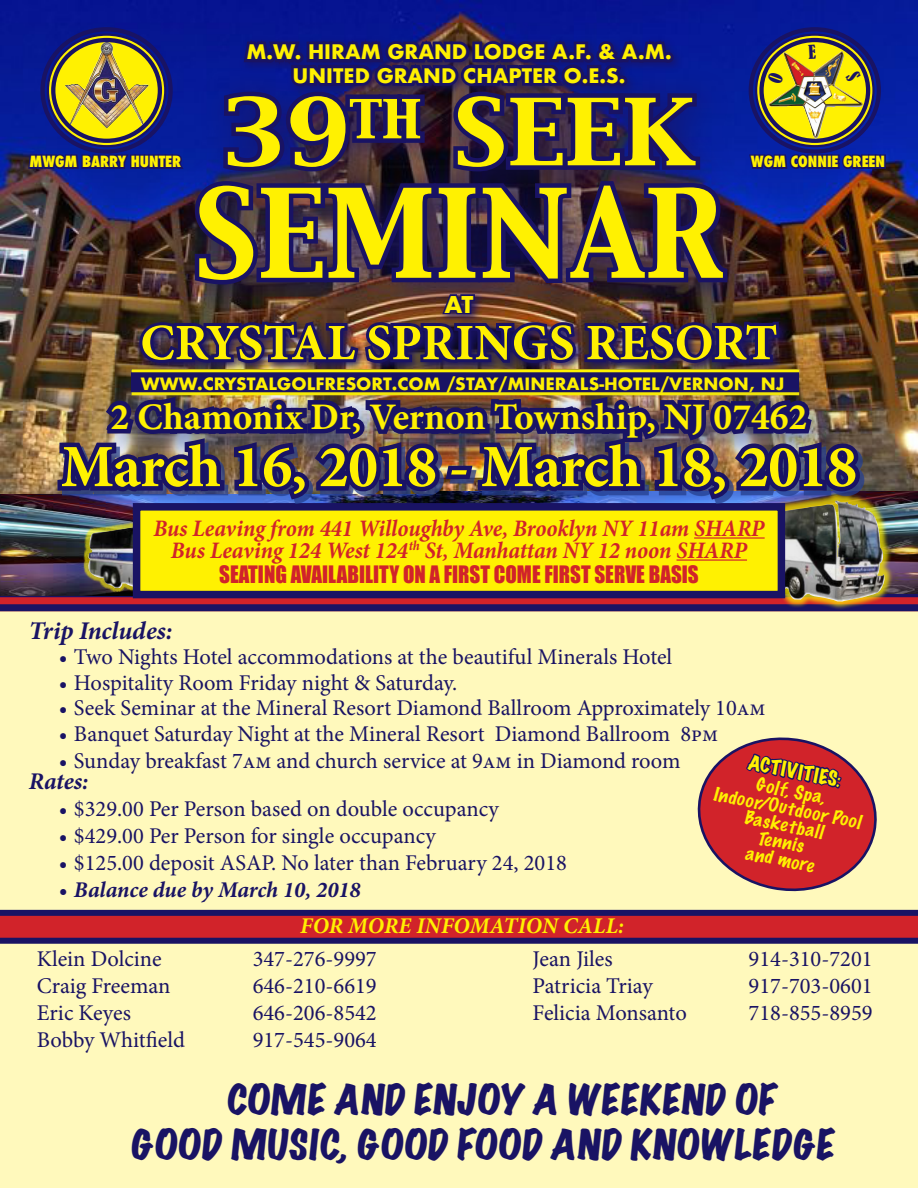
<style>
.page{position:relative;width:918px;height:1188px;background:#fff}
.page>*{position:absolute;margin:0;border:0;box-sizing:border-box;transform-origin:0 0}
.t1{font:108px "Capitals";color:#fff101;scale:1.05 1}
.t2{font:81px "Capitals";color:#fff101;scale:1.19 1}
.t3{font:700 60px "Minion Pro";letter-spacing:-.01em;color:#fff101}
.t4{font:700 51px "Minion Pro";letter-spacing:-.005em;color:#fff101}
.t5{font:expanded 37.5px "Marker Felt";color:#191364}
.t6{font:700 37.5px "Minion Pro";color:#fff101}
.t7{font:italic 700 25.5px "Minion Pro";letter-spacing:-.005em;color:#191364}
.t8{font:italic 700 24px "Minion Pro";letter-spacing:-.005em;color:#191364}
.t9{font:italic 700 23.7px "Minion Pro";letter-spacing:-.005em;color:#d1232a;scale:.95 1}
.t10{font:22.5px "Minion Pro";color:#191364}
.t11{font:italic 700 22.5px "Minion Pro";letter-spacing:-.005em;color:#191364}
.t12{font:italic 700 22.5px "Minion Pro";letter-spacing:.01em;color:#fff101}
.t13{font:700 22.5px "Futura";color:#fff101}
.t14{font:22.05px "Impact";color:#d1232a;scale:.95 1}
.t15{font:700 19.5px "Futura";color:#fff101}
.t16{font:expanded 18.45px "Marker Felt";color:#fff101}
.t17{font:100 17.25px "Marker Felt";color:#fff101;scale:1.1 1}
.t18{font:700 16.5px "Futura";color:#fff101}
.t19{font:800 condensed 15px "Futura";color:#fff101}
</style>
<div class="page">
<div style="left:0;top:608px;width:918px;height:580px;background:#fff9bc"></div>
<img style="left:0;top:0;width:918px;height:494px">
<div style="left:0;top:604px;width:918px;height:7px;background:#191364"></div>
<img style="left:0;top:494px;width:27px;height:102px">
<img style="left:896px;top:492px;width:22px;height:102px">
<svg style="left:0;top:910px;width:918px;height:34px;background:#911f3f"></svg>
<svg style="left:53px;top:909px;width:69px;height:35px;background:#932442"></svg>
<svg style="left:473px;top:909px;width:69px;height:35px;background:#932442"></svg>
<img style="left:27px;top:28px;width:869px;height:584px">
<svg style="left:697px;top:737px;width:180px;height:155px"></svg>
<p class="t15" style="left:246px;top:38px;width:427px">M.W. HIRAM GRAND LODGE A.F. &amp; A.M.</p>
<p class="t15" style="left:293px;top:61px;width:334px">UNITED GRAND CHAPTER O.E.S.</p>
<p class="t2" style="left:221px;top:78px;width:401px">39<sup>TH</sup> SEEK</p>
<p class="t1" style="left:195px;top:161px;width:505px">SEMINAR</p>
<p class="t13" style="left:444px;top:288px;width:31px">AT</p>
<p class="t4" style="left:140px;top:307px;width:639px">CRYSTAL SPRINGS RESORT</p>
<p class="t19" style="left:29px;top:152px;width:153px">MWGM BARRY HUNTER</p>
<p class="t19" style="left:751px;top:152px;width:136px">WGM CONNIE GREEN</p>
<p class="t18" style="left:141px;top:371px;width:645px">WWW.CRYSTALGOLFRESORT.COM /STAY/MINERALS-HOTEL/VERNON, NJ</p>
<p class="t6" style="left:111px;top:391px;width:698px">2 Chamonix Dr, Vernon Township, NJ 07462</p>
<p class="t3" style="left:61px;top:425px;width:798px">March 16, 2018 - March 18, 2018</p>
<p class="t9" style="left:153px;top:511px;width:645px">Bus Leaving from 441 Willoughby Ave, Brooklyn NY 11am SHARP</p>
<p class="t9" style="left:171px;top:533px;width:608px">Bus Leaving 124 West 124<sup>th</sup> St, Manhattan NY 12 noon SHARP</p>
<p class="t14" style="left:219px;top:557px;width:506px">SEATING AVAILABILITY ON A FIRST COME FIRST SERVE BASIS</p>
<p class="t7" style="left:29px;top:613px;width:145px">Trip Includes:</p>
<p class="t10" style="left:59px;top:642px;width:615px">• Two Nights Hotel accommodations at the beautiful Minerals Hotel</p>
<p class="t10" style="left:59px;top:668px;width:400px">• Hospitality Room Friday night &amp; Saturday.</p>
<p class="t10" style="left:59px;top:693px;width:708px">• Seek Seminar at the Mineral Resort Diamond Ballroom Approximately 10am</p>
<p class="t10" style="left:59px;top:719px;width:661px">• Banquet Saturday Night at the Mineral Resort Diamond Ballroom 8pm</p>
<p class="t10" style="left:59px;top:746px;width:623px">• Sunday breakfast 7am and church service at 9am in Diamond room</p>
<p class="t8" style="left:29px;top:764px;width:61px">Rates:</p>
<p class="t10" style="left:59px;top:794px;width:441px">• $329.00 Per Person based on double occupancy</p>
<p class="t10" style="left:59px;top:821px;width:378px">• $429.00 Per Person for single occupancy</p>
<p class="t10" style="left:59px;top:848px;width:509px">• $125.00 deposit ASAP. No later than February 24, 2018</p>
<p class="t11" style="left:59px;top:874px;width:303px">• Balance due by March 10, 2018</p>
<p class="t12" style="left:300px;top:910px;width:325px">FOR MORE INFOMATION CALL:</p>
<p class="t10" style="left:533px;top:944px;width:82px">Jean Jiles</p>
<p class="t10" style="left:749px;top:944px;width:126px">914-310-7201</p>
<p class="t10" style="left:533px;top:971px;width:122px">Patricia Triay</p>
<p class="t10" style="left:749px;top:971px;width:126px">917-703-0601</p>
<p class="t10" style="left:533px;top:998px;width:156px">Felicia Monsanto</p>
<p class="t10" style="left:749px;top:998px;width:126px">718-855-8959</p>
<p class="t16" style="left:751px;top:748px;width:92px;rotate:11deg">ACTIVITIES</p>
<p class="t17" style="left:759px;top:771px;width:66px;rotate:11deg">Golf, Spa,</p>
<p class="t17" style="left:716px;top:780px;width:138px;rotate:11deg">Indoor/Outdoor Pool</p>
<p class="t17" style="left:747px;top:804px;width:75px;rotate:11deg">Basketball</p>
<p class="t17" style="left:761px;top:824px;width:44px;rotate:11deg">Tennis</p>
<p class="t17" style="left:748px;top:839px;width:65px;rotate:11deg">and more</p>
<p class="t10" style="left:37px;top:944px;width:127px">Klein Dolcine</p>
<p class="t10" style="left:253px;top:944px;width:126px">347-276-9997</p>
<p class="t10" style="left:37px;top:971px;width:135px">Craig Freeman</p>
<p class="t10" style="left:253px;top:971px;width:126px">646-210-6619</p>
<p class="t10" style="left:37px;top:998px;width:96px">Eric Keyes</p>
<p class="t10" style="left:253px;top:998px;width:126px">646-206-8542</p>
<p class="t10" style="left:37px;top:1025px;width:150px">Bobby Whitfield</p>
<p class="t10" style="left:253px;top:1025px;width:126px">917-545-9064</p>
<p class="t5" style="left:226px;top:1070px;width:557px">COME AND ENJOY A WEEKEND OF</p>
<p class="t5" style="left:130px;top:1115px;width:711px">GOOD MUSIC, GOOD FOOD AND KNOWLEDGE</p>
</div>
